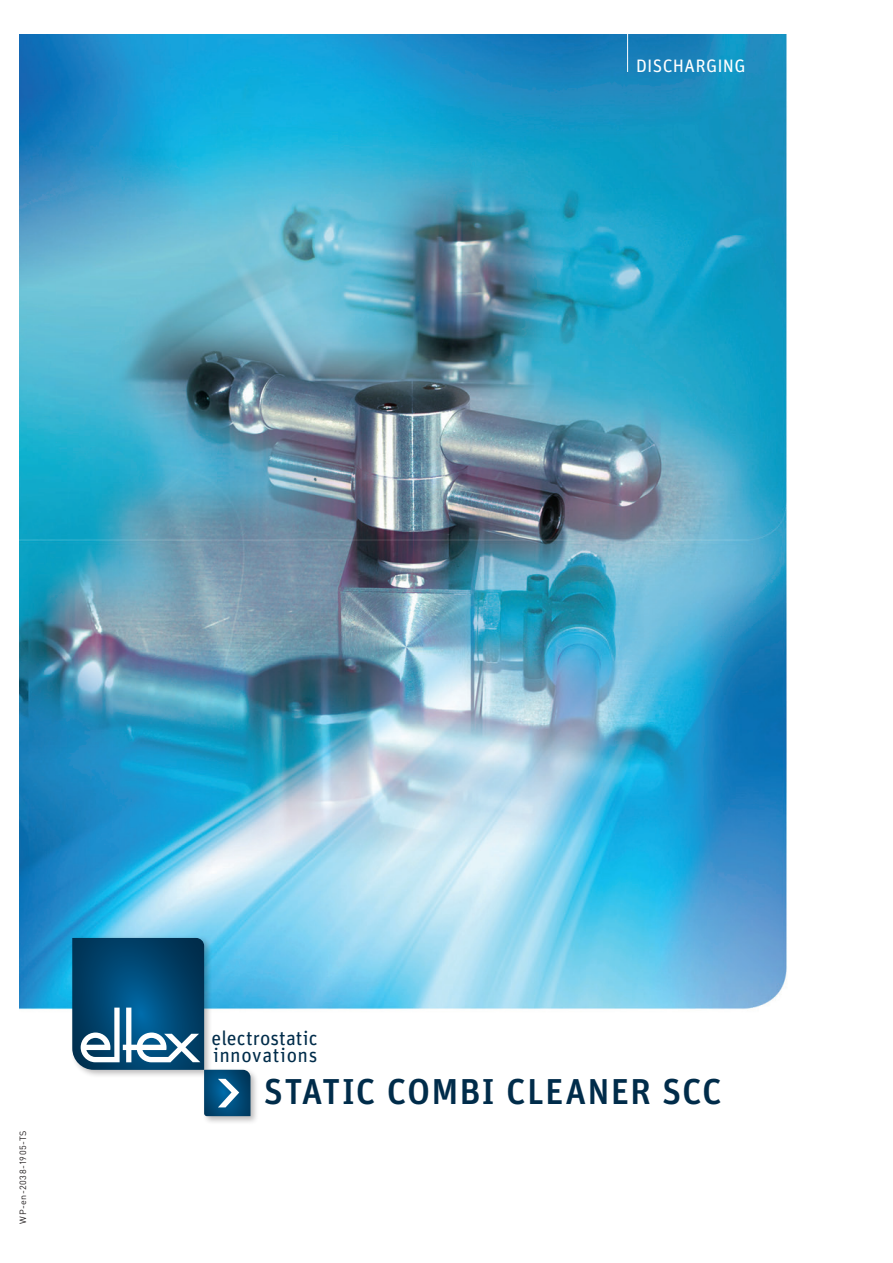
<style>
.page{position:relative;width:893px;height:1263px;background:#fff}
.page>*{position:absolute;margin:0;border:0;box-sizing:border-box;transform-origin:0 0}
.t1{font:500 36px "Unit OT";letter-spacing:.03em;color:#002c4a}
.t2{font:19.95px/17.4px "Unit OT";letter-spacing:.02em;color:#002c4a}
.t3{font:18px "Unit OT";letter-spacing:.015em;color:#fff}
.t4{font:9px "DIN Pro";letter-spacing:.065em;color:#231f20}
</style>
<div class="page">
<img style="left:19px;top:34px;width:768px;height:976px">
<div style="left:70px;top:935px;width:189px;height:190px;background:#231f20;opacity:.3"></div>
<svg style="left:72px;top:938px;width:178px;height:178px"></svg>
<hr style="left:627px;top:0;width:1px;height:72px;background:#fff">
<p class="t3" style="left:636px;top:54px;width:111px">DISCHARGING</p>
<p class="t4" style="left:17px;top:1224px;width:95px;rotate:-90deg">WP-en-2038-1905-TS</p>
<p class="t2" style="left:212px;top:1029px;width:108px">electrostatic innovations</p>
<h1 class="t1" style="left:264px;top:1069px;width:459px">STATIC COMBI CLEANER SCC</h1>
</div>
